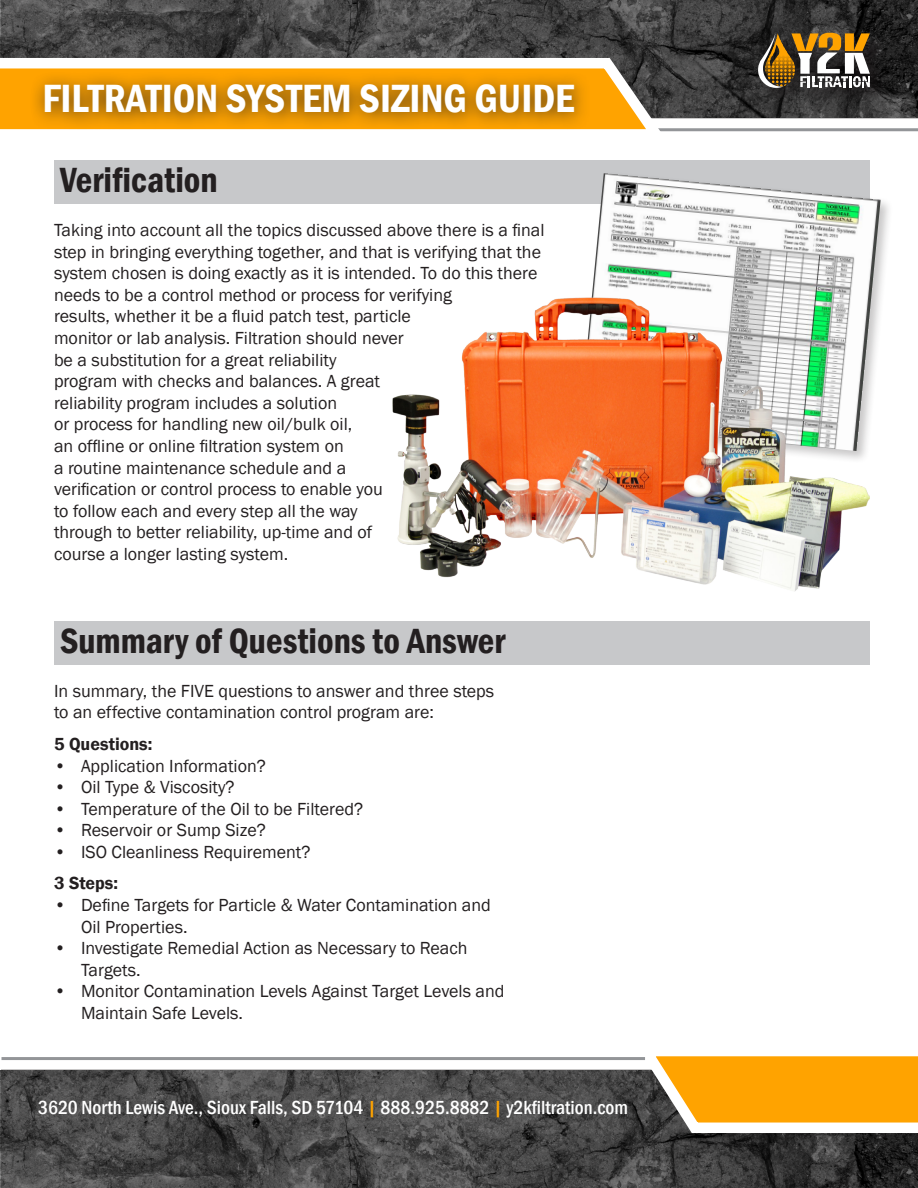
<style>
.page{position:relative;width:918px;height:1188px;background:#fff}
.page>*{position:absolute;margin:0;border:0;box-sizing:border-box;transform-origin:0 0}
.t1{font:600 condensed 40.5px "Franklin Gothic";color:#fff}
.t2{font:600 condensed 36px "Franklin Gothic";color:#231f20}
.t3{font:500 condensed 19.5px "Franklin Gothic";color:#fff}
.t4{font:18px/21.6px "Franklin Gothic";color:#231f20}
.t5{font:600 18px "Franklin Gothic";color:#231f20}
.s1{color:#ffa300}
</style>
<div class="page">
<div style="left:54px;top:160px;width:815px;height:44px;background:#c7c8ca"></div>
<div style="left:54px;top:621px;width:815px;height:44px;background:#c7c8ca"></div>
<div style="left:577px;top:171px;width:317px;height:293px;background:#231f20;opacity:.25"></div>
<img style="left:580px;top:173px;width:301px;height:278px">
<img style="left:392px;top:298px;width:477px;height:293px">
<svg style="left:902px;top:118px;width:16px;height:14px"></svg>
<svg style="left:2px;top:0;width:916px;height:118px;background:#403f3f"></svg>
<div style="left:759px;top:33px;width:127px;height:71px;background:#231f20;opacity:.75"></div>
<svg style="left:758px;top:33px;width:112px;height:55px"></svg>
<hr style="left:591px;top:128px;width:327px;height:3px;background:#939598">
<svg style="left:0;top:51px;width:676px;height:81px"></svg>
<div style="left:30px;top:71px;width:561px;height:60px;background:#231f20;opacity:.75"></div>
<svg style="left:2px;top:1070px;width:916px;height:118px;background:#464646"></svg>
<svg style="left:627px;top:1056px;width:291px;height:84px;background:#d69a2f"></svg>
<hr style="left:2px;top:1057px;width:643px;height:3px;background:#939598">
<p class="t1" style="left:43px;top:71px;width:533px">FILTRATION SYSTEM SIZING GUIDE</p>
<p class="t2" style="left:60px;top:156px;width:159px">Verification</p>
<p class="t4" style="left:54px;top:220px;width:492px">Taking into account all the topics discussed above there is a final step in bringing everything together, and that is verifying that the system chosen is doing exactly as it is intended. To do this there needs to be a control method or process for verifying<br>results, whether it be a fluid patch test, particle<br>monitor or lab analysis. Filtration should never<br>be a substitution for a great reliability<br>program with checks and balances. A great<br>reliability program includes a solution<br>or process for handling new oil/bulk oil,<br>an offline or online filtration system on<br>a routine maintenance schedule and a<br>verification or control process to enable you<br>to follow each and every step all the way<br>through to better reliability, up-time and of<br>course a longer lasting system.</p>
<p class="t2" style="left:60px;top:617px;width:447px">Summary of Questions to Answer</p>
<p class="t4" style="left:54px;top:680px;width:442px">In summary, the FIVE questions to answer and three steps to an effective contamination control program are:</p>
<p class="t5" style="left:54px;top:733px;width:100px">5 Questions:</p>
<p class="t4" style="left:54px;top:755px;width:213px">• Application Information?</p>
<p class="t4" style="left:54px;top:777px;width:182px">• Oil Type &amp; Viscosity?</p>
<p class="t4" style="left:54px;top:798px;width:311px">• Temperature of the Oil to be Filtered?</p>
<p class="t4" style="left:54px;top:820px;width:213px">• Reservoir or Sump Size?</p>
<p class="t4" style="left:54px;top:842px;width:258px">• ISO Cleanliness Requirement?</p>
<p class="t5" style="left:54px;top:872px;width:66px">3 Steps:</p>
<p class="t4" style="left:81px;top:895px;width:411px;text-indent:-27px">• Define Targets for Particle &amp; Water Contamination and<br>Oil Properties.</p>
<p class="t4" style="left:81px;top:938px;width:388px;text-indent:-27px">• Investigate Remedial Action as Necessary to Reach<br>Targets.</p>
<p class="t4" style="left:81px;top:981px;width:425px;text-indent:-27px">• Monitor Contamination Levels Against Target Levels and<br>Maintain Safe Levels.</p>
<p class="t3" style="left:38px;top:1095px;width:591px">3620 North Lewis Ave., Sioux Falls, SD 57104 <span class="s1">|</span> 888.925.8882 <span class="s1">|</span> y2kfiltration.com</p>
</div>
